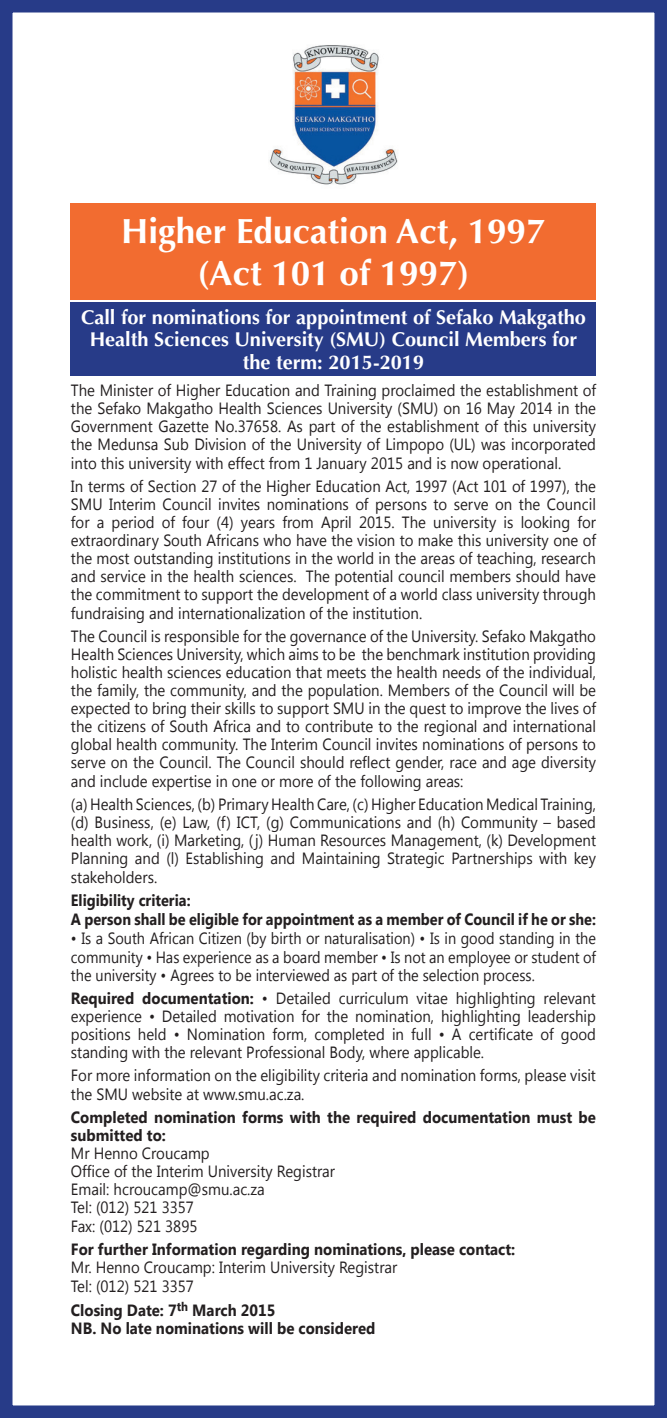
<style>
.page{position:relative;width:667px;height:1418px;background:#fff}
.page>*{position:absolute;margin:0;border:0;box-sizing:border-box;transform-origin:0 0}
.t1{font:700 35px/42px "Optima LT Std";color:#fff;text-align:center}
.t2{font:700 20px/22.5px "Optima LT Std";color:#fff;text-align:center}
.t3{font:16.25px/18px "Segoe UI";color:#231f20;text-align:justify;scale:.92 1}
.t4{font:16.25px/18.8px "Segoe UI";color:#231f20;text-align:justify;scale:.89 1}
.t5{font:700 16.25px/18px "Segoe UI";color:#231f20;scale:.92 1}
.t6{font:700 16.25px/18.8px "Segoe UI";color:#231f20;scale:.89 1}
.s1{font-weight:700}
</style>
<div class="page">
<div style="left:0;top:0;width:666px;height:1417px;border:12px solid #273b88"></div>
<div style="left:71px;top:302px;width:524px;height:74px;background:#273b88"></div>
<div style="left:71px;top:203px;width:524px;height:96px;background:#f26c30"></div>
<img style="left:269px;top:45px;width:129px;height:140px">
<h1 class="t1" style="left:121px;top:210px;width:426px">Higher Education Act, 1997 (Act 101 of 1997)</h1>
<p class="t2" style="left:81px;top:306px;width:506px">Call for nominations for appointment of Sefako Makgatho<br>Health Sciences University (SMU) Council Members for the term: 2015-2019</p>
<p class="t3" style="left:71px;top:381px;width:572px">The Minister of Higher Education and Training proclaimed the establishment of the Sefako Makgatho Health Sciences University (SMU) on 16 May 2014 in the Government Gazette No.37658. As part of the establishment of this university the Medunsa Sub Division of the University of Limpopo (UL) was incorporated into this university with effect from 1 January 2015 and is now operational.</p>
<p class="t3" style="left:71px;top:477px;width:572px">In terms of Section 27 of the Higher Education Act, 1997 (Act 101 of 1997), the SMU Interim Council invites nominations of persons to serve on the Council for a period of four (4) years from April 2015. The university is looking for extraordinary South Africans who have the vision to make this university one of the most outstanding institutions in the world in the areas of teaching, research and service in the health sciences. The potential council members should have the commitment to support the development of a world class university through fundraising and internationalization of the institution.</p>
<p class="t3" style="left:71px;top:626px;width:572px">The Council is responsible for the governance of the University. Sefako Makgatho Health Sciences University, which aims to be the benchmark institution providing holistic health sciences education that meets the health needs of the individual, the family, the community, and the population. Members of the Council will be expected to bring their skills to support SMU in the quest to improve the lives of the citizens of South Africa and to contribute to the regional and international global health community. The Interim Council invites nominations of persons to serve on the Council. The Council should reflect gender, race and age diversity and include expertise in one or more of the following areas:</p>
<p class="t3" style="left:71px;top:794px;width:572px">(a) Health Sciences, (b) Primary Health Care, (c) Higher Education Medical Training, (d) Business, (e) Law, (f) ICT, (g) Communications and (h) Community – based health work, (i) Marketing, (j) Human Resources Management, (k) Development Planning and (l) Establishing and Maintaining Strategic Partnerships with key stakeholders.</p>
<p class="t6" style="left:71px;top:890px;width:591px">Eligibility criteria:<br>A person shall be eligible for appointment as a member of Council if he or she:</p>
<p class="t4" style="left:71px;top:928px;width:591px">• Is a South African Citizen (by birth or naturalisation) • Is in good standing in the community • Has experience as a board member • Is not an employee or student of the university • Agrees to be interviewed as part of the selection process.</p>
<p class="t3" style="left:71px;top:988px;width:572px"><span class="s1">Required documentation:</span> • Detailed curriculum vitae highlighting relevant experience • Detailed motivation for the nomination, highlighting leadership positions held • Nomination form, completed in full • A certificate of good standing with the relevant Professional Body, where applicable.</p>
<p class="t3" style="left:71px;top:1065px;width:572px;line-height:18.8px">For more information on the eligibility criteria and nomination forms, please visit the SMU website at www.smu.ac.za.</p>
<p class="t5" style="left:71px;top:1107px;width:571px">Completed nomination forms with the required documentation must be submitted to:</p>
<p class="t3" style="left:71px;top:1143px;width:288px;text-align:left">Mr Henno Croucamp<br>Office of the Interim University Registrar<br>Email: hcroucamp@smu.ac.za<br>Tel: (012) 521 3357<br>Fax: (012) 521 3895</p>
<p class="t5" style="left:71px;top:1239px;width:484px">For further Information regarding nominations, please contact:</p>
<p class="t3" style="left:71px;top:1257px;width:356px;line-height:18.8px">Mr. Henno Croucamp: Interim University Registrar<br>Tel: (012) 521 3357</p>
<p class="t5" style="left:71px;top:1299px;width:332px;line-height:18.8px">Closing Date: 7<sup>th</sup> March 2015<br>NB. No late nominations will be considered</p>
</div>
